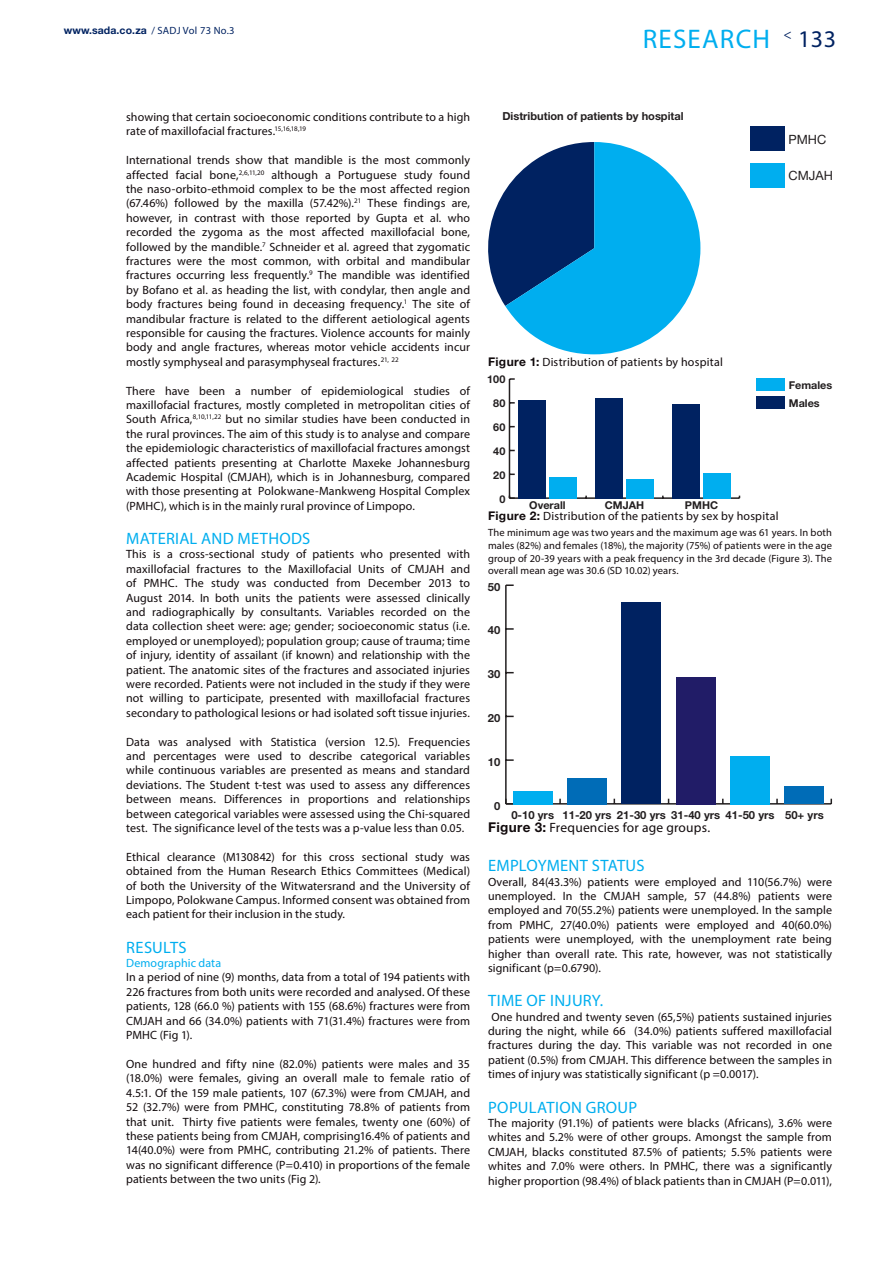
<style>
.page{position:relative;width:893px;height:1263px;background:#fff}
.page>*{position:absolute;margin:0;border:0;box-sizing:border-box;transform-origin:0 0}
.t1{font:27px "Myriad Pro";letter-spacing:.045em;color:#00aeef}
.t2{font:24px "Myriad Pro";color:#002261}
.t3{font:16.5px "Myriad Pro";letter-spacing:.02em;color:#00aeef}
.t4{font:13.5px "Myriad Pro";letter-spacing:.015em;color:#110a0c}
.t5{font:12.75px "Helvetica Neue LT Std";color:#231f20}
.t6{font:12px/14.4px "Myriad Pro";letter-spacing:.01em;color:#110a0c;text-align:justify}
.t7{font:12px "Myriad Pro";letter-spacing:.01em;color:#00aeef}
.t8{font:700 11.25px "Helvetica Neue LT Std";color:#231f20}
.t9{font:700 11.1px "Helvetica Neue LT Std";color:#231f20}
.t10{font:700 10.8px/18px "Helvetica Neue LT Std";color:#231f20}
.t11{font:10.5px/12.6px "Myriad Pro";letter-spacing:.01em;color:#110a0c;text-align:justify}
.t12{font:700 10.5px "Helvetica Neue LT Std";letter-spacing:.01em;color:#002261}
.s1{font-family:"Myriad Pro";font-weight:400}
.s2{font-family:"Helvetica Neue LT Std";font-weight:700}
</style>
<div class="page">
<div style="left:750px;top:127px;width:34px;height:24px;background:#002261"></div>
<div style="left:750px;top:163px;width:34px;height:24px;background:#00aeef"></div>
<svg style="left:488px;top:142px;width:212px;height:212px"></svg>
<hr style="left:509px;top:497px;width:230px;height:2px;background:#231f20">
<hr style="left:509px;top:379px;width:1px;height:119px;background:#231f20">
<div style="left:756px;top:378px;width:29px;height:12px;background:#00aeef"></div>
<div style="left:549px;top:477px;width:28px;height:22px;background:#00aeef"></div>
<div style="left:626px;top:479px;width:28px;height:20px;background:#00aeef"></div>
<div style="left:703px;top:473px;width:28px;height:26px;background:#00aeef"></div>
<div style="left:756px;top:396px;width:29px;height:12px;background:#002261"></div>
<div style="left:518px;top:400px;width:28px;height:99px;background:#002261"></div>
<div style="left:595px;top:398px;width:28px;height:101px;background:#002261"></div>
<div style="left:672px;top:404px;width:28px;height:95px;background:#002261"></div>
<hr style="left:506px;top:803px;width:325px;height:1px;background:#231f20">
<hr style="left:505px;top:585px;width:2px;height:219px;background:#231f20">
<svg style="left:507px;top:759px;width:7px;height:2px"></svg>
<svg style="left:507px;top:628px;width:7px;height:2px"></svg>
<svg style="left:506px;top:584px;width:8px;height:2px"></svg>
<div style="left:513px;top:791px;width:39px;height:13px;background:#00aeef"></div>
<div style="left:567px;top:778px;width:40px;height:26px;background:#006cb7"></div>
<div style="left:622px;top:602px;width:39px;height:202px;background:#002261"></div>
<div style="left:676px;top:677px;width:39px;height:127px;background:#211c67"></div>
<div style="left:730px;top:756px;width:40px;height:48px;background:#00aeef"></div>
<div style="left:785px;top:787px;width:39px;height:17px;background:#006cb7"></div>
<p class="t12" style="left:64px;top:23px;width:172px">www.sada.co.za <span class="s1">/ SADJ Vol 73 No.3</span></p>
<p class="t1" style="left:643px;top:22px;width:129px">RESEARCH</p>
<p class="t2" style="left:784px;top:24px;width:54px"><sup>&lt;</sup> 133</p>
<p class="t6" style="left:126px;top:110px;width:345px">showing that certain socioeconomic conditions contribute to a high rate of maxillofacial fractures.<sup>15,16,18,19</sup></p>
<p class="t6" style="left:126px;top:153px;width:345px">International trends show that mandible is the most commonly affected facial bone,<sup>2,6,11,20</sup> although a Portuguese study found the naso-orbito-ethmoid complex to be the most affected region (67.46%) followed by the maxilla (57.42%).<sup>21</sup> These findings are, however, in contrast with those reported by Gupta et al. who recorded the zygoma as the most affected maxillofacial bone, followed by the mandible.<sup>7</sup> Schneider et al. agreed that zygomatic fractures were the most common, with orbital and mandibular fractures occurring less frequently.<sup>9</sup> The mandible was identified by Bofano et al. as heading the list, with condylar, then angle and body fractures being found in deceasing frequency.<sup>1</sup> The site of mandibular fracture is related to the different aetiological agents responsible for causing the fractures. Violence accounts for mainly body and angle fractures, whereas motor vehicle accidents incur mostly symphyseal and parasymphyseal fractures.<sup>21,</sup> <sup>22</sup></p>
<p class="t6" style="left:126px;top:383px;width:345px">There have been a number of epidemiological studies of maxillofacial fractures, mostly completed in metropolitan cities of South Africa,<sup>8,10,11,22</sup> but no similar studies have been conducted in the rural provinces. The aim of this study is to analyse and compare the epidemiologic characteristics of maxillofacial fractures amongst affected patients presenting at Charlotte Maxeke Johannesburg Academic Hospital (CMJAH), which is in Johannesburg, compared with those presenting at Polokwane-Mankweng Hospital Complex (PMHC), which is in the mainly rural province of Limpopo.</p>
<p class="t3" style="left:126px;top:528px;width:186px">MATERIAL AND METHODS</p>
<p class="t6" style="left:126px;top:547px;width:345px">This is a cross-sectional study of patients who presented with maxillofacial fractures to the Maxillofacial Units of CMJAH and of PMHC. The study was conducted from December 2013 to August 2014. In both units the patients were assessed clinically and radiographically by consultants. Variables recorded on the data collection sheet were: age; gender; socioeconomic status (i.e. employed or unemployed); population group; cause of trauma; time of injury, identity of assailant (if known) and relationship with the patient. The anatomic sites of the fractures and associated injuries were recorded. Patients were not included in the study if they were not willing to participate, presented with maxillofacial fractures secondary to pathological lesions or had isolated soft tissue injuries.</p>
<p class="t6" style="left:126px;top:734px;width:345px">Data was analysed with Statistica (version 12.5). Frequencies and percentages were used to describe categorical variables while continuous variables are presented as means and standard deviations. The Student t-test was used to assess any differences between means. Differences in proportions and relationships between categorical variables were assessed using the Chi-squared test. The significance level of the tests was a p-value less than 0.05.</p>
<p class="t6" style="left:126px;top:849px;width:345px">Ethical clearance (M130842) for this cross sectional study was obtained from the Human Research Ethics Committees (Medical) of both the University of the Witwatersrand and the University of Limpopo, Polokwane Campus. Informed consent was obtained from each patient for their inclusion in the study.</p>
<p class="t3" style="left:126px;top:937px;width:62px">RESULTS</p>
<p class="t7" style="left:126px;top:956px;width:97px">Demographic data</p>
<p class="t6" style="left:126px;top:970px;width:345px">In a period of nine (9) months, data from a total of 194 patients with 226 fractures from both units were recorded and analysed. Of these patients, 128 (66.0 %) patients with 155 (68.6%) fractures were from CMJAH and 66 (34.0%) patients with 71(31.4%) fractures were from PMHC (Fig 1).</p>
<p class="t6" style="left:126px;top:1056px;width:345px">One hundred and fifty nine (82.0%) patients were males and 35 (18.0%) were females, giving an overall male to female ratio of 4.5:1. Of the 159 male patients, 107 (67.3%) were from CMJAH, and 52 (32.7%) were from PMHC, constituting 78.8% of patients from that unit. Thirty five patients were females, twenty one (60%) of these patients being from CMJAH, comprising16.4% of patients and 14(40.0%) were from PMHC, contributing 21.2% of patients. There was no significant difference (P=0.410) in proportions of the female patients between the two units (Fig 2).</p>
<p class="t9" style="left:502px;top:109px;width:183px">Distribution of patients by hospital</p>
<p class="t5" style="left:789px;top:132px;width:39px">PMHC</p>
<p class="t5" style="left:789px;top:168px;width:46px">CMJAH</p>
<p class="t6" style="left:488px;top:355px;width:236px"><span class="s2">Figure 1:</span> Distribution of patients by hospital</p>
<p class="t10" style="left:487px;top:369px;width:20px">100</p>
<p class="t10" style="left:493px;top:393px;width:14px">80</p>
<p class="t10" style="left:493px;top:417px;width:14px">60</p>
<p class="t10" style="left:493px;top:441px;width:14px">40</p>
<p class="t10" style="left:493px;top:466px;width:14px">20</p>
<p class="t10" style="left:499px;top:490px;width:8px">0</p>
<p class="t10" style="left:529px;top:495px;width:38px">Overall</p>
<p class="t10" style="left:605px;top:495px;width:41px">CMJAH</p>
<p class="t10" style="left:685px;top:495px;width:35px">PMHC</p>
<p class="t6" style="left:488px;top:509px;width:292px"><span class="s2">Figure 2:</span> Distribution of the patients by sex by hospital</p>
<p class="t10" style="left:789px;top:375px;width:45px">Females<br>Males</p>
<p class="t11" style="left:488px;top:526px;width:345px">The minimum age was two years and the maximum age was 61 years. In both males (82%) and females (18%), the majority (75%) of patients were in the age group of 20-39 years with a peak frequency in the 3rd decade (Figure 3). The overall mean age was 30.6 (SD 10.02) years.</p>
<p class="t8" style="left:488px;top:580px;width:14px">50</p>
<p class="t8" style="left:488px;top:623px;width:14px">40</p>
<p class="t8" style="left:488px;top:667px;width:14px">30</p>
<p class="t8" style="left:488px;top:711px;width:14px">20</p>
<p class="t8" style="left:488px;top:755px;width:14px">10</p>
<p class="t8" style="left:494px;top:799px;width:8px">0</p>
<p class="t8" style="left:511px;top:808px;width:314px">0-10 yrs 11-20 yrs 21-30 yrs 31-40 yrs 41-50 yrs 50+ yrs</p>
<p class="t4" style="left:488px;top:819px;width:224px"><span class="s2">Figure 3:</span> Frequencies for age groups.</p>
<p class="t3" style="left:488px;top:855px;width:158px">EMPLOYMENT STATUS</p>
<p class="t6" style="left:488px;top:874px;width:345px">Overall, 84(43.3%) patients were employed and 110(56.7%) were unemployed. In the CMJAH sample, 57 (44.8%) patients were employed and 70(55.2%) patients were unemployed. In the sample from PMHC, 27(40.0%) patients were employed and 40(60.0%) patients were unemployed, with the unemployment rate being higher than overall rate. This rate, however, was not statistically significant (p=0.6790).</p>
<p class="t3" style="left:488px;top:990px;width:116px">TIME OF INJURY.</p>
<p class="t6" style="left:488px;top:1009px;width:345px">One hundred and twenty seven (65,5%) patients sustained injuries during the night, while 66 (34.0%) patients suffered maxillofacial fractures during the day. This variable was not recorded in one patient (0.5%) from CMJAH. This difference between the samples in times of injury was statistically significant (p =0.0017).</p>
<p class="t3" style="left:488px;top:1097px;width:151px">POPULATION GROUP</p>
<p class="t6" style="left:488px;top:1115px;width:345px">The majority (91.1%) of patients were blacks (Africans), 3.6% were whites and 5.2% were of other groups. Amongst the sample from CMJAH, blacks constituted 87.5% of patients; 5.5% patients were whites and 7.0% were others. In PMHC, there was a significantly higher proportion (98.4%) of black patients than in CMJAH (P=0.011),</p>
</div>
